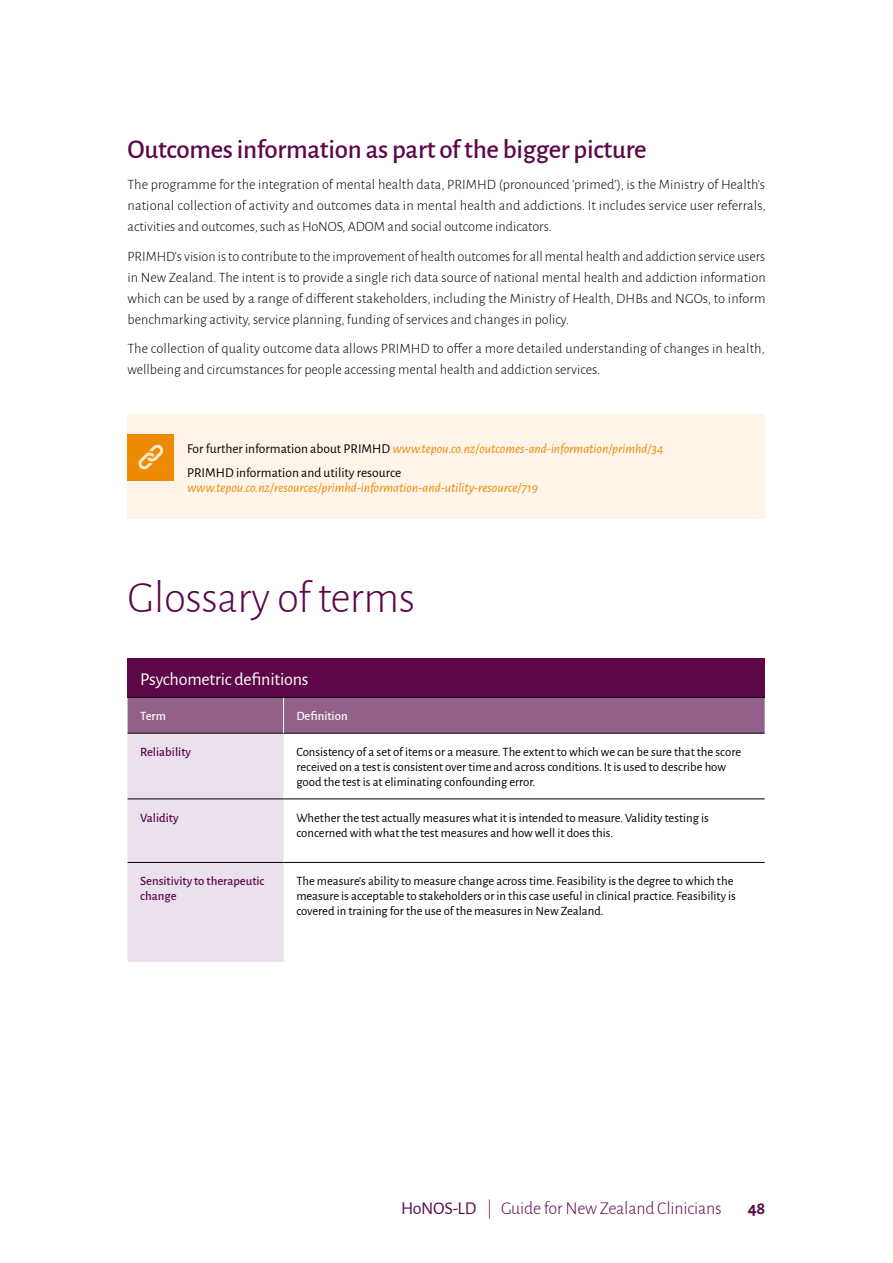
<style>
.page{position:relative;width:893px;height:1263px;background:#fff}
.page>*{position:absolute;margin:0;border:0;box-sizing:border-box;transform-origin:0 0}
.t1{font:300 45px "Alegreya Sans";letter-spacing:-.01em;color:#5d0749}
.t2{font:500 27px "Alegreya Sans";letter-spacing:-.01em;color:#5d0749}
.t3{font:300 18px "Alegreya Sans";letter-spacing:-.01em;color:#5d0749}
.t4{font:18px "Alegreya Sans";letter-spacing:-.01em;color:#fff}
.t5{font:700 18px "Alegreya Sans";color:#5d0749}
.t6{font:300 14.25px/21px "Alegreya Sans";color:#000;text-align:justify}
.t7{font:13.5px/23.5px "Alegreya Sans";color:#000}
.t8{font:italic 13.5px "Alegreya Sans";color:#ee8a00}
.t9{font:12.75px/15px "Alegreya Sans";color:#000}
.t10{font:500 12.75px/15px "Alegreya Sans";color:#5d0749}
.t11{font:500 12.75px "Alegreya Sans";color:#fff}
.s1{font-style:italic;color:#ee8a00}
.s2{font-weight:400}
</style>
<div class="page">
<div style="left:128px;top:657px;width:637px;height:40px;background:#5d0749"></div>
<svg style="left:128px;top:698px;width:637px;height:264px"></svg>
<hr style="left:128px;top:697px;width:156px;height:1px;background:#000">
<hr style="left:284px;top:697px;width:481px;height:1px;background:#000">
<hr style="left:128px;top:733px;width:156px;height:1px;background:#000">
<hr style="left:284px;top:733px;width:481px;height:1px;background:#000">
<hr style="left:128px;top:799px;width:156px;height:1px;background:#000">
<hr style="left:284px;top:799px;width:481px;height:1px;background:#000">
<hr style="left:128px;top:862px;width:156px;height:1px;background:#000">
<hr style="left:284px;top:862px;width:481px;height:1px;background:#000">
<hr style="left:283px;top:698px;width:1px;height:35px;background:#fff">
<div style="left:128px;top:415px;width:637px;height:104px;background:#fef4e9"></div>
<div style="left:128px;top:434px;width:46px;height:46px;background:#ee8a00"></div>
<svg style="left:138px;top:444px;width:26px;height:26px"></svg>
<h2 class="t2" style="left:128px;top:130px;width:521px">Outcomes information as part of the bigger picture</h2>
<p class="t6" style="left:128px;top:174px;width:640px">The programme for the integration of mental health data, PRIMHD (pronounced ‘primed’), is the Ministry of Health’s national collection of activity and outcomes data in mental health and addictions. It includes service user referrals, activities and outcomes, such as HoNOS, ADOM and social outcome indicators.</p>
<p class="t6" style="left:128px;top:245px;width:640px">PRIMHD’s vision is to contribute to the improvement of health outcomes for all mental health and addiction service users in New Zealand. The intent is to provide a single rich data source of national mental health and addiction information which can be used by a range of different stakeholders, including the Ministry of Health, DHBs and NGOs, to inform benchmarking activity, service planning, funding of services and changes in policy.</p>
<p class="t6" style="left:128px;top:338px;width:639px">The collection of quality outcome data allows PRIMHD to offer a more detailed understanding of changes in health, wellbeing and circumstances for people accessing mental health and addiction services.</p>
<p class="t7" style="left:187px;top:436px;width:478px">For further information about PRIMHD <span class="s1">www.tepou.co.nz/outcomes-and-information/primhd/34<br></span>PRIMHD information and utility resource</p>
<p class="t8" style="left:187px;top:478px;width:352px">www.tepou.co.nz/resources/primhd-information-and-utility-resource/719</p>
<h1 class="t1" style="left:128px;top:568px;width:289px">Glossary of terms</h1>
<p class="t4" style="left:140px;top:667px;width:170px">Psychometric definitions</p>
<p class="t11" style="left:140px;top:707px;width:27px">Term</p>
<p class="t11" style="left:296px;top:707px;width:53px">Definition</p>
<p class="t10" style="left:140px;top:744px;width:52px">Reliability</p>
<p class="t9" style="left:296px;top:744px;width:446px">Consistency of a set of items or a measure. The extent to which we can be sure that the score received on a test is consistent over time and across conditions. It is used to describe how good the test is at eliminating confounding error.</p>
<p class="t10" style="left:140px;top:809px;width:40px">Validity</p>
<p class="t9" style="left:296px;top:810px;width:414px">Whether the test actually measures what it is intended to measure. Validity testing is concerned with what the test measures and how well it does this.</p>
<p class="t10" style="left:140px;top:873px;width:126px">Sensitivity to therapeutic change</p>
<p class="t9" style="left:296px;top:873px;width:441px">The measure’s ability to measure change across time. Feasibility is the degree to which the measure is acceptable to stakeholders or in this case useful in clinical practice. Feasibility is covered in training for the use of the measures in New Zealand.</p>
<p class="t3" style="left:401px;top:1197px;width:322px"><span class="s2">HoNOS-LD</span> | Guide for New Zealand Clinicians</p>
<p class="t5" style="left:748px;top:1195px;width:19px">48</p>
</div>
